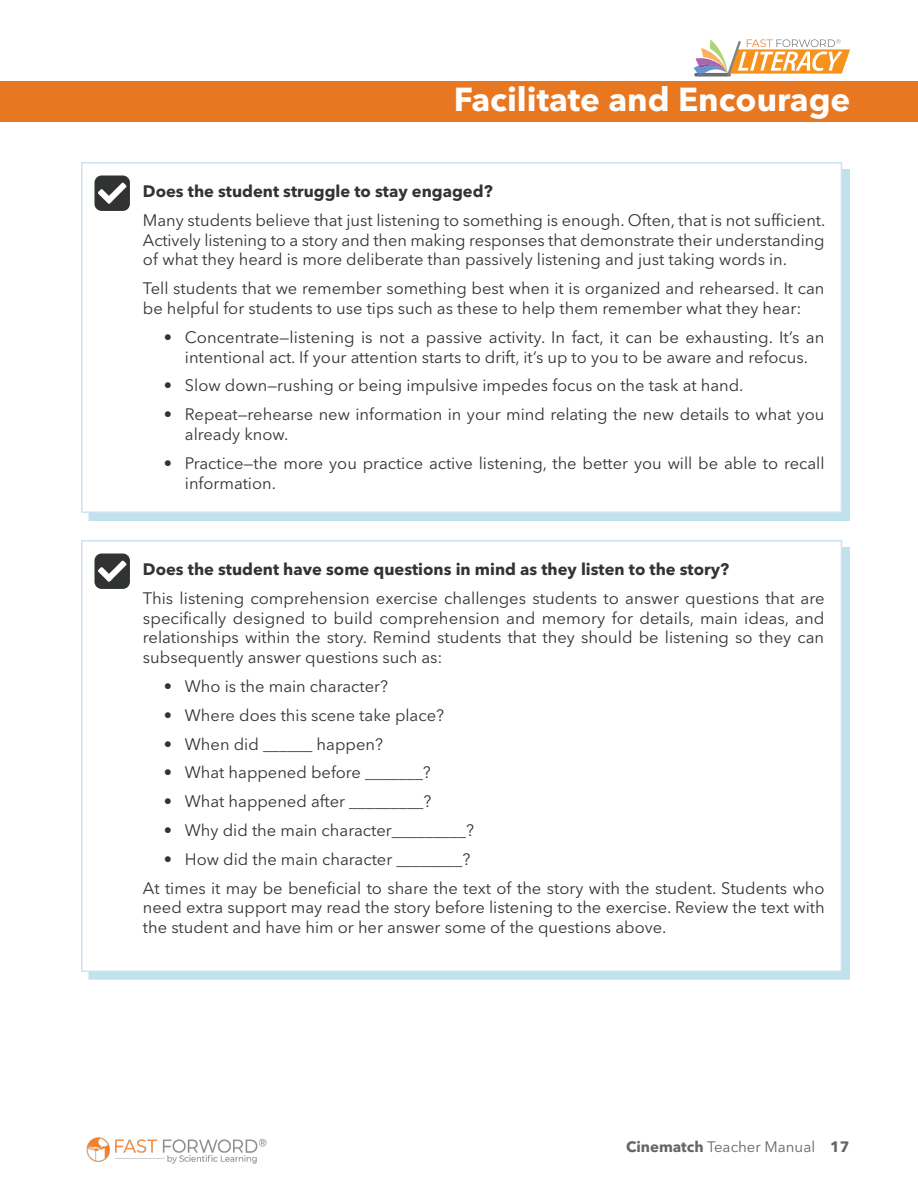
<style>
.page{position:relative;width:918px;height:1188px;background:#fff}
.page>*{position:absolute;margin:0;border:0;box-sizing:border-box;transform-origin:0 0}
.t1{font:700 33px "Avenir Next LT Pro";color:#fff}
.edited{font:16.5px/19.8px "Avenir Next LT Pro";color:#333;text-align:justify}
.edited-2{font:700 16.5px "Avenir Next LT Pro";color:#333}
.t2{font:15px "Avenir Next LT Pro";color:#666}
.s1{font-weight:700}
</style>
<div class="page">
<svg style="left:694px;top:39px;width:156px;height:38px"></svg>
<div style="left:88px;top:169px;width:762px;height:352px;background:#c0e2ec"></div>
<div style="left:81px;top:162px;width:761px;height:351px;background:#fff;border:2px solid #cfe2f3"></div>
<div style="left:88px;top:547px;width:762px;height:433px;background:#c0e2ec"></div>
<div style="left:81px;top:540px;width:761px;height:432px;background:#fff;border:2px solid #cfe2f3"></div>
<div style="left:95px;top:176px;width:35px;height:35px;background:#313232;border-radius:7px"></div>
<svg style="left:98px;top:183px;width:29px;height:21px"></svg>
<div style="left:95px;top:554px;width:35px;height:35px;background:#313232;border-radius:7px"></div>
<svg style="left:98px;top:561px;width:29px;height:21px"></svg>
<img style="left:86px;top:1137px;width:181px;height:27px">
<div style="left:0;top:81px;width:918px;height:41px;background:#e87722"></div>
<h1 class="t1" style="left:454px;top:79px;width:398px">Facilitate and Encourage</h1>
<p class="edited-2" style="left:143px;top:181px;width:351px">Does the student struggle to stay engaged?</p>
<p class="edited" style="left:143px;top:210px;width:684px">Many students believe that just listening to something is enough. Often, that is not sufficient.<br>Actively listening to a story and then making responses that demonstrate their understanding of what they heard is more deliberate than passively listening and just taking words in.</p>
<p class="edited" style="left:143px;top:278px;width:683px">Tell students that we remember something best when it is organized and rehearsed. It can be helpful for students to use tips such as these to help them remember what they hear:</p>
<p class="edited" style="left:164px;top:327px;width:662px;text-align:center">• Concentrate—listening is not a passive activity. In fact, it can be exhausting. It’s an intentional act. If your attention starts to drift, it’s up to you to be aware and refocus.</p>
<p class="edited" style="left:164px;top:376px;width:581px">• Slow down—rushing or being impulsive impedes focus on the task at hand.</p>
<p class="edited" style="left:185px;top:404px;width:641px;text-indent:-21px">• Repeat—rehearse new information in your mind relating the new details to what you already know.</p>
<p class="edited" style="left:185px;top:453px;width:641px;text-indent:-21px">• Practice—the more you practice active listening, the better you will be able to recall information.</p>
<p class="edited-2" style="left:143px;top:559px;width:588px">Does the student have some questions in mind as they listen to the story?</p>
<p class="edited" style="left:143px;top:588px;width:683px">This listening comprehension exercise challenges students to answer questions that are specifically designed to build comprehension and memory for details, main ideas, and relationships within the story. Remind students that they should be listening so they can subsequently answer questions such as:</p>
<p class="edited" style="left:164px;top:676px;width:226px">• Who is the main character?</p>
<p class="edited" style="left:164px;top:705px;width:282px">• Where does this scene take place?</p>
<p class="edited" style="left:164px;top:734px;width:221px">• When did ______ happen?</p>
<p class="edited" style="left:164px;top:763px;width:268px">• What happened before _______?</p>
<p class="edited" style="left:164px;top:791px;width:269px">• What happened after _________?</p>
<p class="edited" style="left:164px;top:820px;width:312px">• Why did the main character_________?</p>
<p class="edited" style="left:164px;top:849px;width:308px">• How did the main character ________?</p>
<p class="edited" style="left:143px;top:878px;width:683px">At times it may be beneficial to share the text of the story with the student. Students who need extra support may read the story before listening to the exercise. Review the text with the student and have him or her answer some of the questions above.</p>
<p class="t2" style="left:626px;top:1138px;width:225px"><span class="s1">Cinematch</span> Teacher Manual <span class="s1">17</span></p>
</div>
